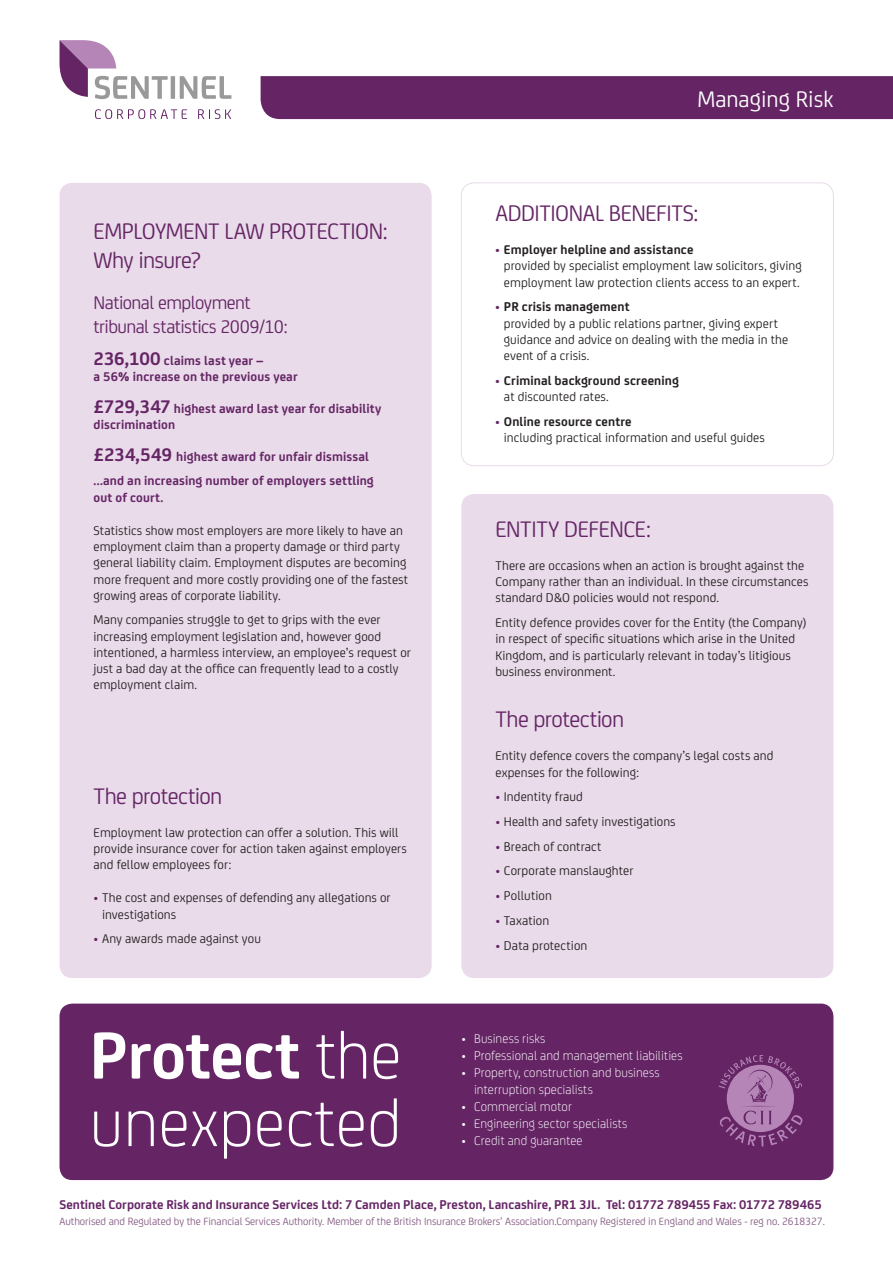
<style>
.page{position:relative;width:893px;height:1263px;background:#fff}
.page>*{position:absolute;margin:0;border:0;box-sizing:border-box;transform-origin:0 0}
.t1{font:300 70.5px/67.5px "FS Joey";color:#fff}
.t2{font:24px/28.5px "FS Joey";letter-spacing:-.025em;color:#652565}
.t3{font:24px "FS Joey";color:#fff}
.t4{font:19.5px/24px "FS Joey";letter-spacing:-.025em;color:#652565}
.t5{font:13.5px/16.2px "FS Joey";letter-spacing:.005em;color:#231f20}
.t6{font:700 13.5px/16.2px "FS Joey";letter-spacing:.01em;color:#652565}
.t7{font:300 13.5px/17.1px "FS Joey";letter-spacing:.005em;color:#fff}
.t8{font:700 13.5px/16.2px "FS Joey";letter-spacing:.01em;color:#231f20}
.t9{font:11.25px "FS Joey";letter-spacing:-.005em;color:#865c84}
.s1{font-size:19.5px}
.s2{color:#652565}
.s3{font-weight:700}
.s4{font-weight:700;color:#652565}
.s5{font-weight:400}
</style>
<div class="page">
<div style="left:60px;top:1003px;width:773px;height:177px;background:#652565;border-radius:13px"></div>
<svg style="left:719px;top:1055px;width:84px;height:91px"></svg>
<div style="left:261px;top:76px;width:632px;height:43px;background:#652565"></div>
<hr style="left:171px;top:76px;width:4px;height:23px;background:#9a9999">
<svg style="left:180px;top:76px;width:51px;height:23px"></svg>
<svg style="left:60px;top:40px;width:108px;height:59px"></svg>
<svg style="left:95px;top:109px;width:92px;height:10px"></svg>
<svg style="left:198px;top:109px;width:33px;height:10px"></svg>
<div style="left:461px;top:494px;width:372px;height:484px;background:#e9dbea;border-radius:13px"></div>
<div style="left:461px;top:182px;width:373px;height:284px;border:1px solid #e9dbea;border-radius:13px"></div>
<div style="left:60px;top:183px;width:372px;height:795px;background:#e9dbea;border-radius:13px"></div>
<p class="t2" style="left:94px;top:215px;width:296px">EMPLOYMENT LAW PROTECTION:<br>Why insure?</p>
<p class="t4" style="left:94px;top:289px;width:196px">National employment tribunal statistics 2009/10:</p>
<p class="t6" style="left:94px;top:351px;width:206px"><span class="s1">236,100</span> claims last year –<br>a 56% increase on the previous year</p>
<p class="t6" style="left:94px;top:399px;width:289px"><span class="s1">£729,347</span> highest award last year for disability discrimination</p>
<p class="t6" style="left:94px;top:447px;width:277px"><span class="s1">£234,549</span> highest award for unfair dismissal</p>
<p class="t6" style="left:94px;top:472px;width:282px">...and an increasing number of employers settling out of court.</p>
<p class="t5" style="left:94px;top:521px;width:316px">Statistics show most employers are more likely to have an employment claim than a property damage or third party general liability claim. Employment disputes are becoming more frequent and more costly providing one of the fastest growing areas of corporate liability.</p>
<p class="t5" style="left:94px;top:611px;width:319px">Many companies struggle to get to grips with the ever increasing employment legislation and, however good intentioned, a harmless interview, an employee’s request or just a bad day at the office can frequently lead to a costly employment claim.</p>
<p class="t2" style="left:94px;top:780px;width:130px">The protection</p>
<p class="t5" style="left:94px;top:823px;width:315px">Employment law protection can offer a solution. This will provide insurance cover for action taken against employers and fellow employees for:</p>
<p class="t5" style="left:102px;top:889px;width:290px;text-indent:-9px"><span class="s2">•</span> The cost and expenses of defending any allegations or investigations</p>
<p class="t5" style="left:94px;top:930px;width:169px"><span class="s2">•</span> Any awards made against you</p>
<p class="t1" style="left:89px;top:1017px;width:314px"><span class="s3">Protect</span> the unexpected</p>
<p class="t3" style="left:697px;top:82px;width:138px">Managing Risk</p>
<p class="t2" style="left:495px;top:197px;width:205px">ADDITIONAL BENEFITS:</p>
<p class="t5" style="left:504px;top:241px;width:299px;text-indent:-9px"><span class="s4">•</span> <span class="s3">Employer helpline and assistance<br></span>provided by specialist employment law solicitors, giving employment law protection clients access to an expert.</p>
<p class="t5" style="left:504px;top:298px;width:286px;text-indent:-9px"><span class="s4">•</span> <span class="s3">PR crisis management<br></span>provided by a public relations partner, giving expert guidance and advice on dealing with the media in the event of a crisis.</p>
<p class="t8" style="left:504px;top:371px;width:176px;text-indent:-9px"><span class="s2">•</span> Criminal background screening <span class="s5">at discounted rates.</span></p>
<p class="t5" style="left:504px;top:412px;width:262px;text-indent:-9px"><span class="s4">•</span> <span class="s3">Online resource centre<br></span>including practical information and useful guides</p>
<p class="t2" style="left:495px;top:513px;width:157px">ENTITY DEFENCE:</p>
<p class="t5" style="left:495px;top:557px;width:315px">There are occasions when an action is brought against the<br>Company rather than an individual. In these circumstances standard D&amp;O policies would not respond.</p>
<p class="t5" style="left:495px;top:614px;width:313px">Entity defence provides cover for the Entity (the Company) in respect of specific situations which arise in the United Kingdom, and is particularly relevant in today’s litigious business environment.</p>
<p class="t2" style="left:495px;top:704px;width:130px">The protection</p>
<p class="t5" style="left:495px;top:747px;width:280px">Entity defence covers the company’s legal costs and expenses for the following:</p>
<p class="t5" style="left:495px;top:788px;width:89px"><span class="s2">•</span> Indentity fraud</p>
<p class="t5" style="left:495px;top:813px;width:182px"><span class="s2">•</span> Health and safety investigations</p>
<p class="t5" style="left:495px;top:837px;width:108px"><span class="s2">•</span> Breach of contract</p>
<p class="t5" style="left:495px;top:862px;width:140px"><span class="s2">•</span> Corporate manslaughter</p>
<p class="t5" style="left:495px;top:887px;width:58px"><span class="s2">•</span> Pollution</p>
<p class="t5" style="left:495px;top:911px;width:55px"><span class="s2">•</span> Taxation</p>
<p class="t5" style="left:495px;top:936px;width:93px"><span class="s2">•</span> Data protection</p>
<p class="t7" style="left:461px;top:1029px;width:86px">• Business risks</p>
<p class="t7" style="left:461px;top:1046px;width:223px">• Professional and management liabilities</p>
<p class="t7" style="left:474px;top:1063px;width:187px;text-indent:-13px">• Property, construction and business interruption specialists</p>
<p class="t7" style="left:461px;top:1097px;width:112px">• Commercial motor</p>
<p class="t7" style="left:461px;top:1114px;width:167px">• Engineering sector specialists</p>
<p class="t7" style="left:461px;top:1131px;width:123px">• Credit and guarantee</p>
<p class="t6" style="left:60px;top:1195px;width:764px">Sentinel Corporate Risk and Insurance Services Ltd: 7 Camden Place, Preston, Lancashire, PR1 3JL. Tel: 01772 789455 Fax: 01772 789465</p>
<p class="t9" style="left:60px;top:1213px;width:767px">Authorised and Regulated by the Financial Services Authority. Member of the British Insurance Brokers’ Association.Company Registered in England and Wales - reg no. 2618327.</p>
</div>
